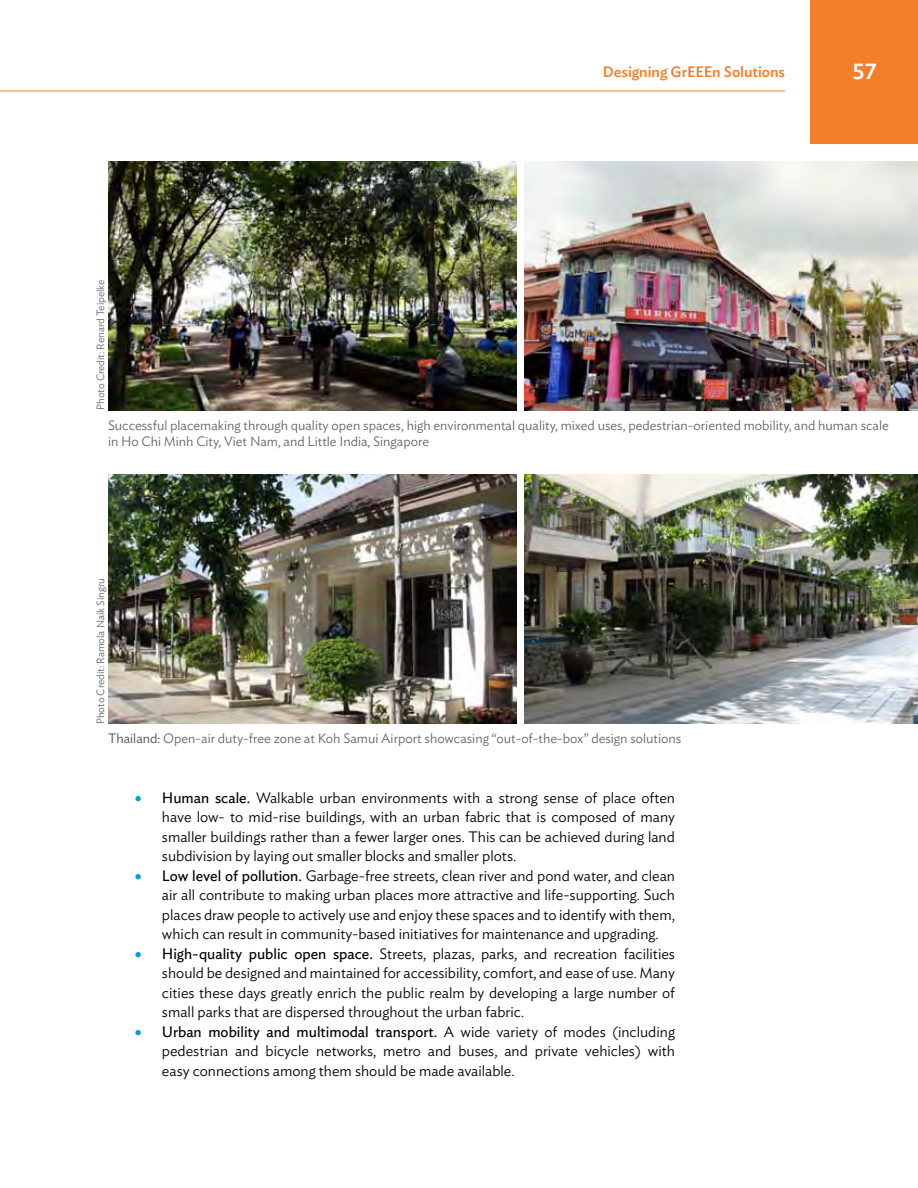
<style>
.page{position:relative;width:918px;height:1188px;background:#fff}
.page>*{position:absolute;margin:0;border:0;box-sizing:border-box;transform-origin:0 0}
.t1{font:500 22.5px "Ideal Sans";color:#fff}
.t2{font:300 15px/19.5px "Ideal Sans";color:#000;text-align:justify}
.t3{font:500 15px "Ideal Sans";color:#f57e28}
.t4{font:300 13.5px/16.2px "Ideal Sans";color:#626466}
.t5{font:300 10.5px "Ideal Sans";color:#626466}
.s1{color:#4c4c4e}
.s2{color:#00a1cb}
.s3{font-weight:400}
</style>
<div class="page">
<div style="left:810px;top:0;width:108px;height:144px;background:#f57e28"></div>
<hr style="left:0;top:91px;width:785px;height:1px;background:#f57e28">
<img style="left:524px;top:161px;width:394px;height:250px">
<img style="left:524px;top:474px;width:394px;height:250px">
<img style="left:108px;top:161px;width:408px;height:250px">
<img style="left:108px;top:474px;width:408px;height:250px">
<p class="t5" style="left:93px;top:410px;width:132px;rotate:-90deg">Photo Credit: Renard Teipelke</p>
<p class="t3" style="left:603px;top:61px;width:184px">Designing GrEEEn Solutions</p>
<h1 class="t1" style="left:853px;top:54px;width:26px">57</h1>
<p class="t4" style="left:108px;top:416px;width:782px">Successful placemaking through quality open spaces, high environmental quality, mixed uses, pedestrian-oriented mobility, and human scale in Ho Chi Minh City, Viet Nam, and Little India, Singapore</p>
<p class="t5" style="left:92px;top:724px;width:147px;rotate:-90deg">Photo Credit: Ramola Naik Singru</p>
<p class="t4" style="left:108px;top:729px;width:575px"><span class="s1">Thailand:</span> Open-air duty-free zone at Koh Samui Airport showcasing “out-of-the-box” design solutions</p>
<p class="t2" style="left:162px;top:787px;width:515px;text-indent:-27px"><span class="s2">•</span> <span class="s3">Human scale.</span> Walkable urban environments with a strong sense of place often have low- to mid-rise buildings, with an urban fabric that is composed of many smaller buildings rather than a fewer larger ones. This can be achieved during land subdivision by laying out smaller blocks and smaller plots.</p>
<p class="t2" style="left:162px;top:865px;width:515px;text-indent:-27px"><span class="s2">•</span> <span class="s3">Low level of pollution.</span> Garbage-free streets, clean river and pond water, and clean air all contribute to making urban places more attractive and life-supporting. Such places draw people to actively use and enjoy these spaces and to identify with them, which can result in community-based initiatives for maintenance and upgrading.</p>
<p class="t2" style="left:162px;top:943px;width:514px;text-indent:-27px"><span class="s2">•</span> <span class="s3">High-quality public open space.</span> Streets, plazas, parks, and recreation facilities should be designed and maintained for accessibility, comfort, and ease of use. Many cities these days greatly enrich the public realm by developing a large number of small parks that are dispersed throughout the urban fabric.</p>
<p class="t2" style="left:162px;top:1021px;width:515px;text-indent:-27px"><span class="s2">•</span> <span class="s3">Urban mobility and multimodal transport.</span> A wide variety of modes (including pedestrian and bicycle networks, metro and buses, and private vehicles) with easy connections among them should be made available.</p>
</div>
